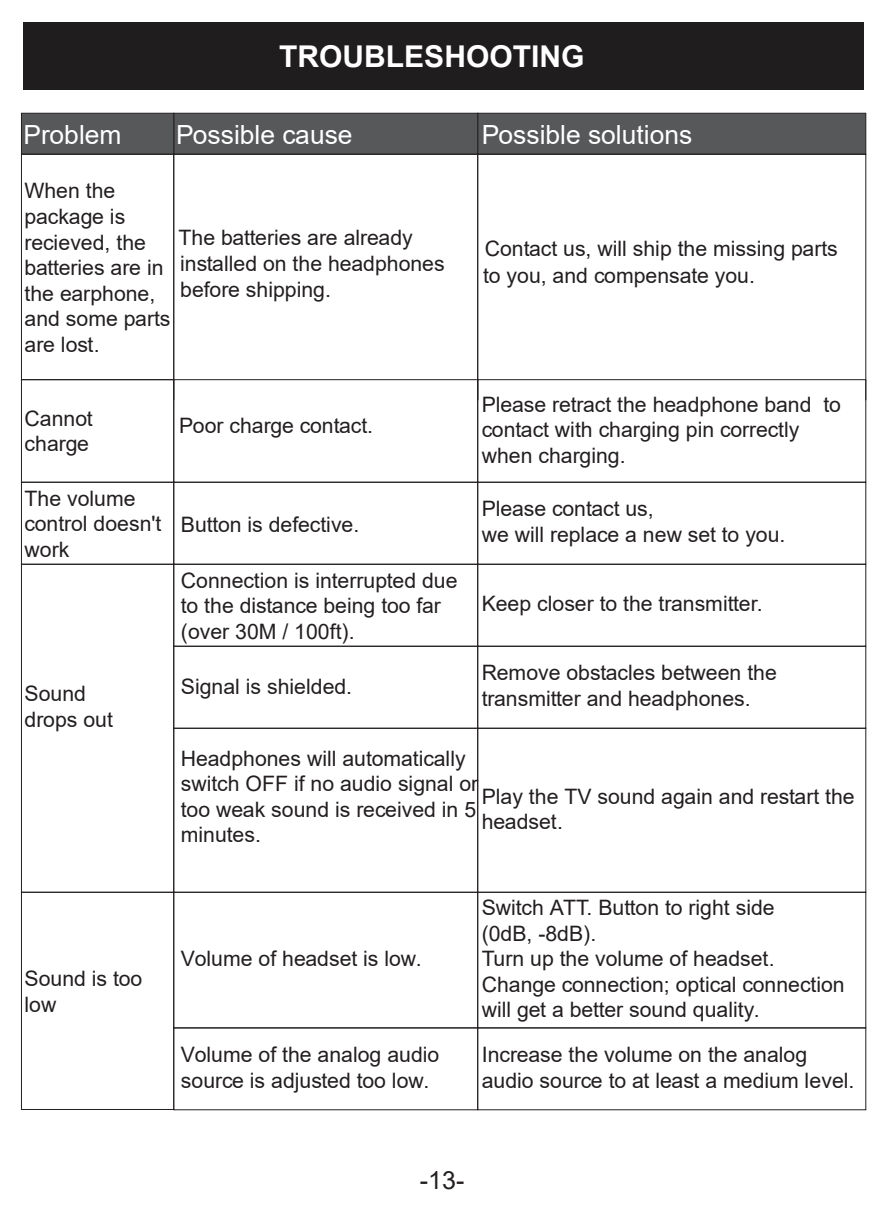
<style>
.page{position:relative;width:886px;height:1205px;background:#fff}
.page>*{position:absolute;margin:0;border:0;box-sizing:border-box;transform-origin:0 0}
.t1{font:700 30px "Arial";color:#fff}
.t2{font:26.5px "Arial";color:#fff}
.t3{font:25px "Arial";color:#231f20}
.t4{font:21.25px/25.5px "Arial";color:#231f20}
</style>
<div class="page">
<div style="left:477px;top:113px;width:389px;height:41px;background:#57585a;border:1px solid #231f20"></div>
<div style="left:173px;top:113px;width:305px;height:41px;background:#57585a;border:1px solid #231f20"></div>
<div style="left:21px;top:113px;width:153px;height:41px;background:#57585a;border:1px solid #231f20"></div>
<div style="left:477px;top:154px;width:389px;height:246px;border:1px solid #231f20"></div>
<div style="left:173px;top:154px;width:305px;height:246px;border:1px solid #231f20"></div>
<svg style="left:21px;top:154px;width:153px;height:225px"></svg>
<div style="left:477px;top:379px;width:389px;height:103px;border:1px solid #231f20"></div>
<div style="left:173px;top:379px;width:305px;height:103px;border:1px solid #231f20"></div>
<div style="left:21px;top:379px;width:153px;height:103px;border:1px solid #231f20"></div>
<div style="left:477px;top:482px;width:389px;height:82px;border:1px solid #231f20"></div>
<div style="left:173px;top:482px;width:305px;height:82px;border:1px solid #231f20"></div>
<div style="left:21px;top:482px;width:153px;height:82px;border:1px solid #231f20"></div>
<div style="left:477px;top:564px;width:389px;height:82px;border:1px solid #231f20"></div>
<div style="left:173px;top:564px;width:305px;height:82px;border:1px solid #231f20"></div>
<div style="left:21px;top:564px;width:153px;height:328px;border:1px solid #231f20"></div>
<div style="left:477px;top:646px;width:389px;height:82px;border:1px solid #231f20"></div>
<div style="left:173px;top:646px;width:305px;height:82px;border:1px solid #231f20"></div>
<div style="left:477px;top:727px;width:389px;height:165px;border:1px solid #231f20"></div>
<div style="left:173px;top:727px;width:305px;height:165px;border:1px solid #231f20"></div>
<div style="left:477px;top:891px;width:389px;height:137px;border:1px solid #231f20"></div>
<div style="left:173px;top:891px;width:305px;height:137px;border:1px solid #231f20"></div>
<div style="left:21px;top:891px;width:153px;height:218px;border:1px solid #231f20"></div>
<div style="left:477px;top:1027px;width:389px;height:82px;border:1px solid #231f20"></div>
<div style="left:173px;top:1027px;width:305px;height:82px;border:1px solid #231f20"></div>
<div style="left:23px;top:22px;width:840px;height:68px;background:#201d1e"></div>
<h1 class="t1" style="left:279px;top:36px;width:307px">TROUBLESHOOTING</h1>
<p class="t2" style="left:24px;top:116px;width:99px">Problem</p>
<p class="t2" style="left:176px;top:116px;width:178px">Possible cause</p>
<p class="t2" style="left:482px;top:116px;width:212px">Possible solutions</p>
<p class="t4" style="left:24px;top:178px;width:92px">When the</p>
<p class="t4" style="left:179px;top:224px;width:236px">The batteries are already</p>
<p class="t4" style="left:25px;top:204px;width:147px">package is recieved, the batteries are in the earphone, and some parts are lost.</p>
<p class="t4" style="left:485px;top:236px;width:354px">Contact us, will ship the missing parts</p>
<p class="t4" style="left:180px;top:251px;width:266px">installed on the headphones before shipping.</p>
<p class="t4" style="left:483px;top:263px;width:273px">to you, and compensate you.</p>
<p class="t4" style="left:25px;top:405px;width:70px">Cannot charge</p>
<p class="t4" style="left:25px;top:485px;width:138px">The volume control doesn't work</p>
<p class="t4" style="left:25px;top:681px;width:90px">Sound drops out</p>
<p class="t4" style="left:179px;top:413px;width:195px">Poor charge contact.</p>
<p class="t4" style="left:181px;top:512px;width:180px">Button is defective.</p>
<p class="t4" style="left:181px;top:567px;width:278px">Connection is interrupted due to the distance being too far (over 30M / 100ft).</p>
<p class="t4" style="left:181px;top:673px;width:173px">Signal is shielded.</p>
<p class="t4" style="left:481px;top:391px;width:360px">Please retract the headphone band to contact with charging pin correctly when charging.</p>
<p class="t4" style="left:481px;top:496px;width:305px">Please contact us,<br>we will replace a new set to you.</p>
<p class="t4" style="left:481px;top:591px;width:282px">Keep closer to the transmitter.</p>
<p class="t4" style="left:481px;top:659px;width:297px">Remove obstacles between the transmitter and headphones.</p>
<p class="t4" style="left:181px;top:745px;width:299px">Headphones will automatically switch OFF if no audio signal or too weak sound is received in 5 minutes.</p>
<p class="t4" style="left:481px;top:783px;width:374px">Play the TV sound again and restart the headset.</p>
<p class="t4" style="left:25px;top:965px;width:119px">Sound is too low</p>
<p class="t4" style="left:181px;top:945px;width:242px">Volume of headset is low.</p>
<p class="t4" style="left:181px;top:1041px;width:260px">Volume of the analog audio source is adjusted too low.</p>
<p class="t4" style="left:481px;top:894px;width:364px">Switch ATT. Button to right side<br>(0dB, -8dB).<br>Turn up the volume of headset.<br>Change connection; optical connection will get a better sound quality.</p>
<p class="t4" style="left:482px;top:1041px;width:374px">Increase the volume on the analog audio source to at least a medium level.</p>
<p class="t3" style="left:420px;top:1162px;width:46px">-13-</p>
</div>
